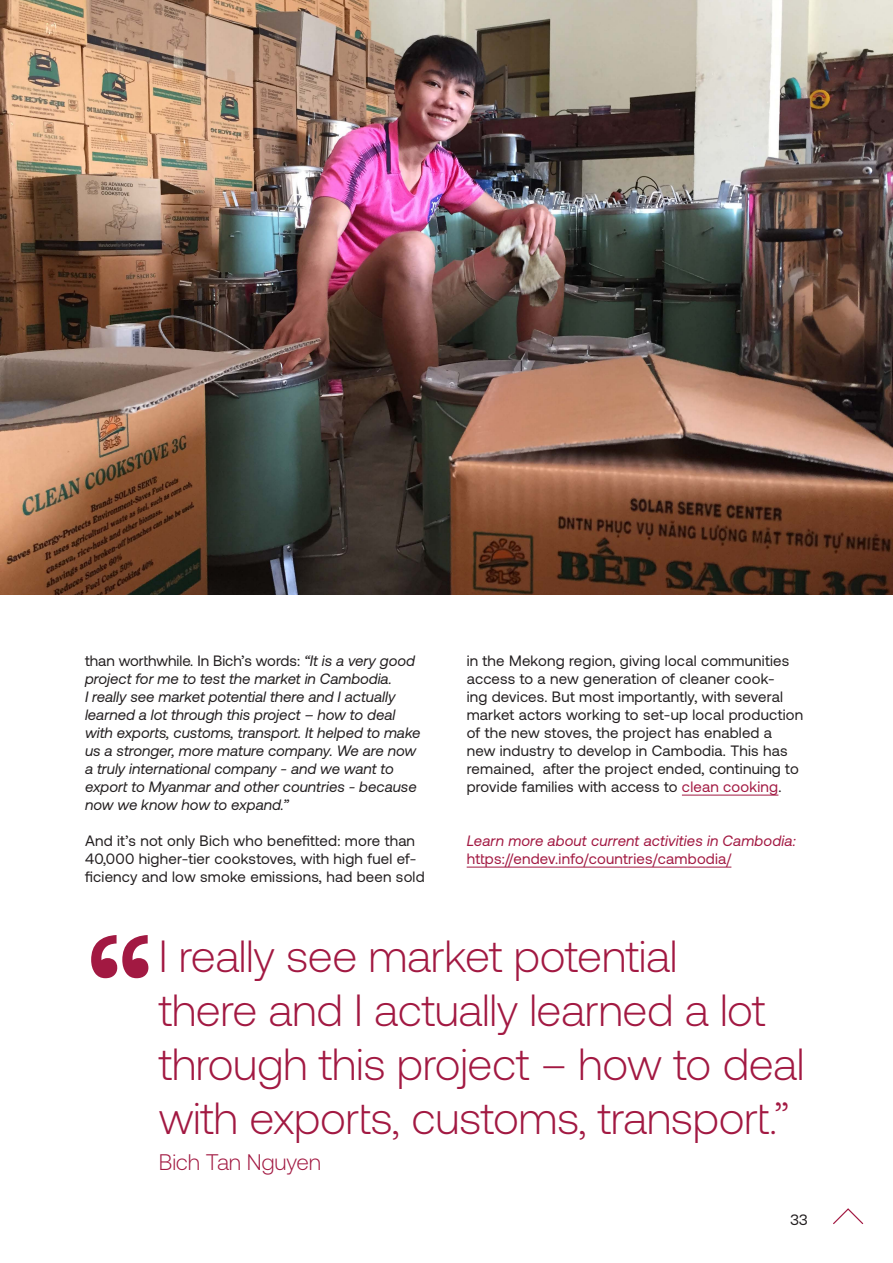
<style>
.page{position:relative;width:893px;height:1263px;background:#fff}
.page>*{position:absolute;margin:0;border:0;box-sizing:border-box;transform-origin:0 0}
.Flisstext{font:180px "Aeonik";color:#a21942}
.Flisstext-2{font:300 45px/54px "Aeonik";letter-spacing:-.01em;color:#a21942}
.Flisstext-3{font:300 22.5px "Aeonik";letter-spacing:-.01em;color:#a21942}
.Flisstext-4{font:15px/18px "Aeonik";letter-spacing:.015em;color:#231f20}
.Flisstext-5{font:italic 15px/18px "Aeonik";color:#231f20}
.Flisstext-6{font:italic 15px/18px "Aeonik";letter-spacing:.01em;color:#a21942}
.Liste_1{font:15px "Aeonik";color:#231f20}
.s1{font-style:normal}
.s2{color:#a21942}
</style>
<div class="page">
<hr style="left:682px;top:795px;width:96px;height:1px;background:#a21942">
<hr style="left:467px;top:867px;width:264px;height:1px;background:#a21942">
<img style="left:0;top:0;width:893px;height:594px">
<svg style="left:833px;top:1208px;width:31px;height:17px"></svg>
<p class="Flisstext-5" style="left:85px;top:652px;width:337px"><span class="s1">than worthwhile. In Bich’s words:</span> “It is a very good project for me to test the market in Cambodia.<br>I really see market potential there and I actually learned a lot through this project – how to deal with exports, customs, transport. It helped to make us a stronger, more mature company. We are now a truly international company - and we want to export to Myanmar and other countries - because now we know how to expand.”</p>
<p class="Flisstext-4" style="left:85px;top:832px;width:341px">And it’s not only Bich who benefitted: more than<br>40,000 higher-tier cookstoves, with high fuel ef&shy;ficiency and low smoke emissions, had been sold</p>
<p class="Flisstext-4" style="left:467px;top:652px;width:338px">in the Mekong region, giving local communities access to a new generation of cleaner cook-<br>ing devices. But most importantly, with several market actors working to set-up local production of the new stoves, the project has enabled a new industry to develop in Cambodia. This has remained, after the project ended, continuing to provide families with access to <span class="s2">clean cooking</span>.</p>
<p class="Flisstext-6" style="left:467px;top:832px;width:331px">Learn more about current activities in Cambodia: <span class="s1">https://endev.info/countries/cambodia/</span></p>
<p class="Flisstext" style="left:85px;top:900px;width:70px">“</p>
<p class="Flisstext-2" style="left:159px;top:929px;width:647px">I really see market potential<br>there and I actually learned a lot through this project – how to deal with exports, customs, transport.”</p>
<p class="Flisstext-3" style="left:159px;top:1150px;width:164px">Bich Tan Nguyen</p>
<p class="Liste_1" style="left:790px;top:1211px;width:19px">33</p>
</div>
